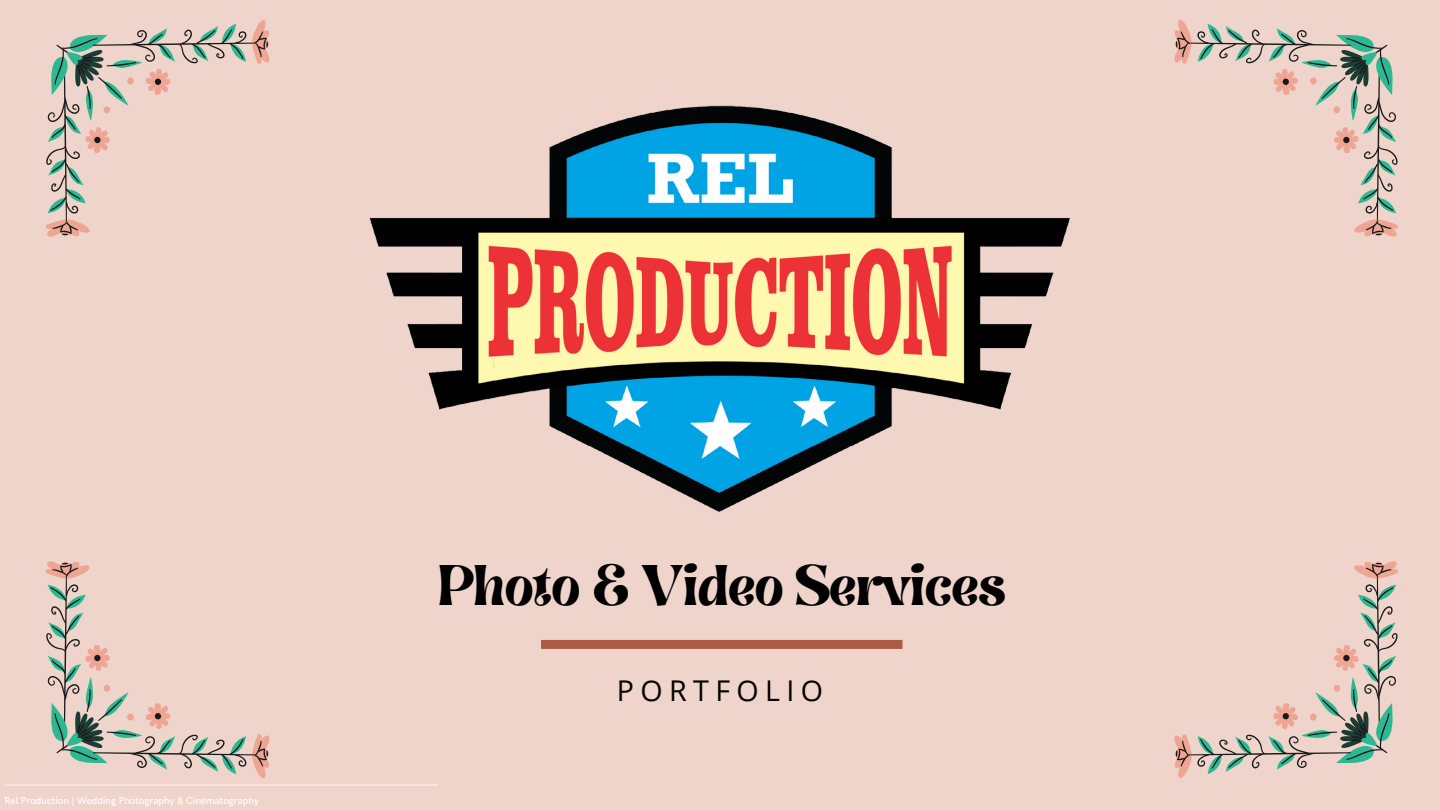
<style>
.page{position:relative;width:1440px;height:810px;background:#efd4cb}
.page>*{position:absolute;margin:0;border:0;box-sizing:border-box;transform-origin:0 0}
.t1{font:46px "Brasika Display";color:#000}
.t2{font:28.6px "Open Sans";letter-spacing:.225em;color:#000}
.t3{font:500 10px "HK Grotesk";color:#fff}
</style>
<div class="page">
<svg style="left:1174px;top:561px;width:224px;height:217px"></svg>
<svg style="left:46px;top:20px;width:224px;height:217px"></svg>
<svg style="left:1174px;top:20px;width:224px;height:217px"></svg>
<div style="left:541px;top:640px;width:362px;height:9px;background:#ad5c43"></div>
<svg style="left:5px;top:561px;width:433px;height:225px"></svg>
<img style="left:369px;top:105px;width:702px;height:407px">
<p class="t3" style="left:4px;top:795px;width:256px">Rel Production | Wedding Photography &amp; Cinematography</p>
<h1 class="t1" style="left:438px;top:550px;width:569px">Photo &amp; Video Services</h1>
<h2 class="t2" style="left:617px;top:671px;width:208px">PORTFOLIO</h2>
</div>
